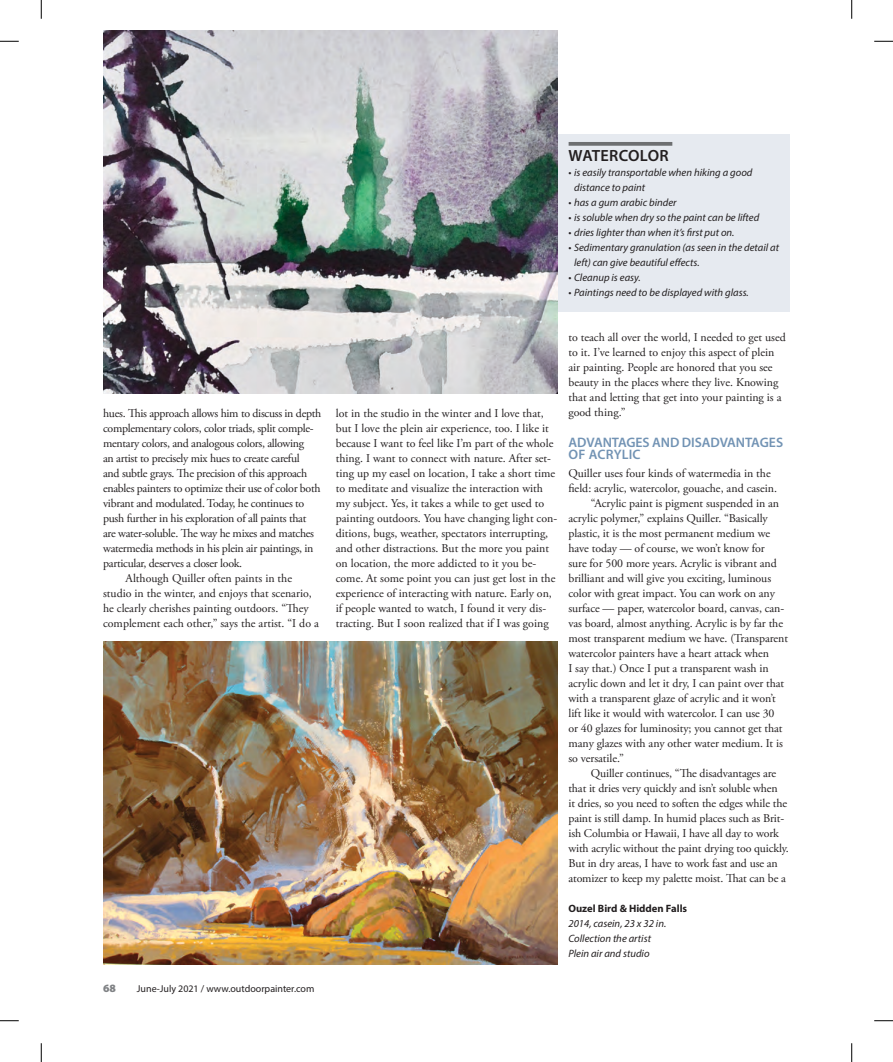
<style>
.page{position:relative;width:893px;height:1062px;background:#fff}
.page>*{position:absolute;margin:0;border:0;box-sizing:border-box;transform-origin:0 0}
.Sidebar_headline{font:600 16.25px "Myriad Pro";letter-spacing:.01em;color:#231f20}
.PA_Sanserif_subhead{font:600 13.75px/12.5px "Myriad Pro";letter-spacing:-.005em;color:#7293b4}
.PA_Body_Text{font:11.88px/15px "Adobe Garamond Pro";letter-spacing:-.005em;color:#231f20}
.PA_Body_Text-2{font:11.88px/15px "Adobe Garamond Pro";letter-spacing:-.025em;color:#231f20}
.PA_Body_Text_no_inde{font:11.88px/15px "Adobe Garamond Pro";color:#231f20}
.t1{font:900 11.25px "Myriad Pro";color:#808285}
.PA_Caption_Info{font:italic 10.62px/15px "Myriad Pro";color:#231f20}
.PA_Caption_Title{font:700 10.62px "Myriad Pro";color:#231f20}
.t2{font:10px "Myriad Pro";color:#231f20}
</style>
<div class="page">
<div style="left:557px;top:134px;width:232px;height:177px;background:#e6eaf0"></div>
<svg style="left:568px;top:142px;width:104px;height:4px"></svg>
<img style="left:103px;top:30px;width:454px;height:363px">
<img style="left:103px;top:641px;width:454px;height:323px">
<svg style="left:0;top:41px;width:19px;height:1px"></svg>
<svg style="left:874px;top:41px;width:18px;height:1px"></svg>
<svg style="left:0;top:1020px;width:19px;height:1px"></svg>
<svg style="left:874px;top:1020px;width:18px;height:1px"></svg>
<svg style="left:41px;top:0;width:1px;height:19px"></svg>
<svg style="left:41px;top:1043px;width:1px;height:18px"></svg>
<svg style="left:851px;top:0;width:1px;height:19px"></svg>
<svg style="left:851px;top:1043px;width:1px;height:18px"></svg>
<p class="PA_Body_Text-2" style="left:103px;top:405px;width:220px">hues. This approach allows him to discuss in depth complementary colors, color triads, split comple&shy;mentary colors, and analogous colors, allowing<br>an artist to precisely mix hues to create careful<br>and subtle grays. The precision of this approach enables painters to optimize their use of color both vibrant and modulated. Today, he continues to push further in his exploration of all paints that are water-soluble. The way he mixes and matches watermedia methods in his plein air paintings, in particular, deserves a closer look.</p>
<p class="PA_Body_Text" style="left:103px;top:570px;width:217px;text-indent:23px">Although Quiller often paints in the studio in the winter, and enjoys that scenario, he clearly cherishes painting outdoors. “They complement each other,” says the artist. “I do a</p>
<p class="t1" style="left:103px;top:981px;width:14px">68</p>
<p class="t2" style="left:137px;top:981px;width:179px">June-July 2021 / www.outdoorpainter.com</p>
<p class="Sidebar_headline" style="left:568px;top:145px;width:102px">WATERCOLOR</p>
<p class="PA_Caption_Info" style="left:574px;top:165px;width:180px;text-indent:-6px">• is easily transportable when hiking a good distance to paint</p>
<p class="PA_Caption_Info" style="left:568px;top:195px;width:110px">• has a gum arabic binder</p>
<p class="PA_Caption_Info" style="left:568px;top:210px;width:192px">• is soluble when dry so the paint can be lifted</p>
<p class="PA_Caption_Info" style="left:568px;top:225px;width:168px">• dries lighter than when it’s first put on.</p>
<p class="PA_Caption_Info" style="left:574px;top:240px;width:206px;text-indent:-6px">• Sedimentary granulation (as seen in the detail at left) can give beautiful effects.</p>
<p class="PA_Caption_Info" style="left:568px;top:270px;width:74px">• Cleanup is easy.</p>
<p class="PA_Caption_Info" style="left:568px;top:285px;width:182px">• Paintings need to be displayed with glass.</p>
<p class="PA_Body_Text" style="left:336px;top:405px;width:223px">lot in the studio in the winter and I love that, but I love the plein air experience, too. I like it because I want to feel like I’m part of the whole thing. I want to connect with nature. After set&shy;ting up my easel on location, I take a short time to meditate and visualize the interaction with my subject. Yes, it takes a while to get used to painting outdoors. You have changing light con&shy;ditions, bugs, weather, spectators interrupting, and other distractions. But the more you paint on location, the more addicted to it you be&shy;come. At some point you can just get lost in the experience of interacting with nature. Early on, if people wanted to watch, I found it very dis&shy;tracting. But I soon realized that if I was going</p>
<p class="PA_Body_Text" style="left:568px;top:330px;width:219px">to teach all over the world, I needed to get used to it. I’ve learned to enjoy this aspect of plein air painting. People are honored that you see beauty in the places where they live. Knowing that and letting that get into your painting is a good thing.”</p>
<p class="PA_Sanserif_subhead" style="left:568px;top:435px;width:216px">ADVANTAGES AND DISADVANTAGES<br>OF ACRYLIC</p>
<p class="PA_Body_Text_no_inde" style="left:568px;top:465px;width:210px">Quiller uses four kinds of watermedia in the field: acrylic, watercolor, gouache, and casein.</p>
<p class="PA_Body_Text" style="left:568px;top:495px;width:221px;text-indent:23px">“Acrylic paint is pigment suspended in an acrylic polymer,” explains Quiller. “Basically plastic, it is the most permanent medium we have today — of course, we won’t know for<br>sure for 500 more years. Acrylic is vibrant and brilliant and will give you exciting, luminous color with great impact. You can work on any surface — paper, watercolor board, canvas, can&shy;vas board, almost anything. Acrylic is by far the most transparent medium we have. (Transparent watercolor painters have a heart attack when<br>I say that.) Once I put a transparent wash in acrylic down and let it dry, I can paint over that with a transparent glaze of acrylic and it won’t lift like it would with watercolor. I can use 30<br>or 40 glazes for luminosity; you cannot get that many glazes with any other water medium. It is so versatile.”</p>
<p class="PA_Body_Text" style="left:568px;top:765px;width:222px;text-indent:23px">Quiller continues, “The disadvantages are that it dries very quickly and isn’t soluble when<br>it dries, so you need to soften the edges while the paint is still damp. In humid places such as Brit&shy;ish Columbia or Hawaii, I have all day to work with acrylic without the paint drying too quickly.<br>But in dry areas, I have to work fast and use an atomizer to keep my palette moist. That can be a</p>
<p class="PA_Caption_Title" style="left:568px;top:901px;width:120px">Ouzel Bird &amp; Hidden Falls</p>
<p class="PA_Caption_Info" style="left:568px;top:915px;width:99px">2014, casein, 23 x 32 in.</p>
<p class="PA_Caption_Info" style="left:568px;top:930px;width:84px">Collection the artist</p>
<p class="PA_Caption_Info" style="left:568px;top:945px;width:83px">Plein air and studio</p>
</div>
